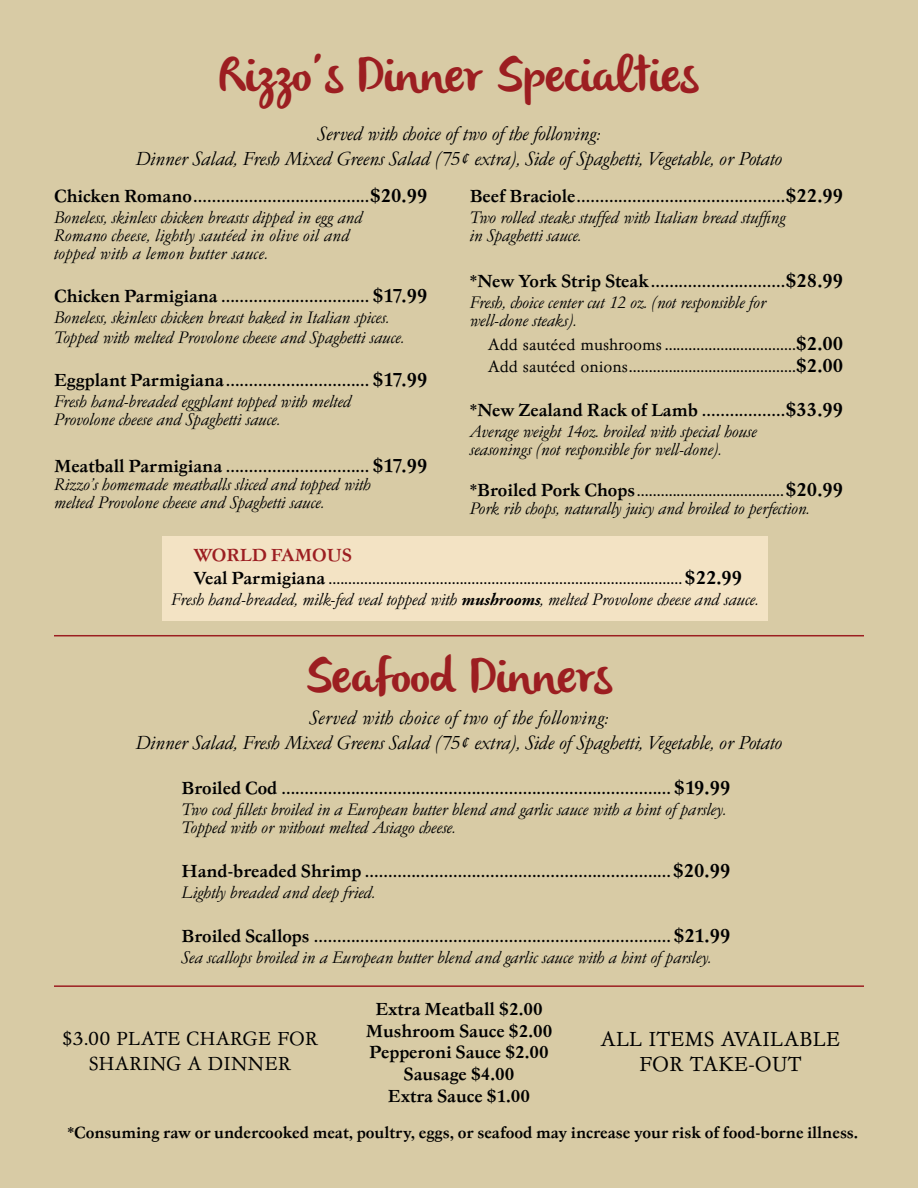
<style>
.page{position:relative;width:918px;height:1188px;background:#d8cba5}
.page>*{position:absolute;margin:0;border:0;box-sizing:border-box;transform-origin:0 0}
.t1{font:49.5px "olivier";color:#9c1e21}
.t2{font:21px/25.2px "Garamond No 4 T Ligh";color:#000;text-align:center}
.t3{font:19.5px/25.2px "Garamond No 4 T Ligh Ital";color:#000;text-align:center}
.t4{font:19.5px/25.2px "Garamond No 4 T Ligh";color:#000;text-align:center}
.t5{font:18px/22.2px "Garamond No 4 T Ligh";color:#000}
.t6{font:500 18px/21.6px "Garamond No 4 T";color:#000;text-align:center}
.t7{font:500 18px "Garamond No 4 T";color:#9c1e21}
.t8{font:17.25px/18px "Garamond No 4 T Ligh Ital";color:#000}
.t9{font:500 16.5px "Garamond No 4 T";color:#000}
.s1{font-family:"Garamond No 4 T";font-weight:500;font-size:18px}
.s2{font-family:"Garamond No 4 T";font-weight:500;font-size:19.5px}
.s3{font-size:16.5px}
.s4{font-family:"Garamond No 4 T Ligh";font-weight:400;font-size:21px}
.s5{font-size:19.5px}
.s6{font-family:"Garamond No 4 T";font-weight:500}
.s7{font-family:"Adobe Garamond Pro";font-weight:700;font-style:italic}
</style>
<div class="page">
<div style="left:162px;top:536px;width:606px;height:84px;background:#f3e3c4"></div>
<hr style="left:54px;top:635px;width:810px;height:1px;background:#9c1e21">
<hr style="left:54px;top:985px;width:810px;height:2px;background:#9c1e21">
<h1 class="t1" style="left:220px;top:47px;width:480px">Rizzo’s Dinner Specialties</h1>
<p class="t3" style="left:136px;top:121px;width:648px">Served with choice of two of the following:<br>Dinner Salad, Fresh Mixed Greens Salad (75¢ extra), Side of Spaghetti, Vegetable, or Potato</p>
<p class="t2" style="left:54px;top:183px;width:375px"><span class="s1">Chicken Romano</span>......................................<span class="s2">$20.99</span></p>
<p class="t8" style="left:54px;top:208px;width:310px">Boneless, skinless chicken breasts dipped in egg and<br>Romano cheese, lightly sautéed in olive oil and topped with a lemon butter sauce.</p>
<p class="t2" style="left:54px;top:283px;width:375px"><span class="s1">Chicken Parmigiana</span> ................................ <span class="s2">$17.99</span></p>
<p class="t8" style="left:54px;top:307px;width:352px;line-height:20.7px">Boneless, skinless chicken breast baked in Italian spices.<br>Topped with melted Provolone cheese and Spaghetti sauce.</p>
<p class="t2" style="left:54px;top:367px;width:375px"><span class="s1">Eggplant Parmigiana</span>............................... <span class="s2">$17.99</span></p>
<p class="t8" style="left:54px;top:393px;width:299px">Fresh hand-breaded eggplant topped with melted<br>Provolone cheese and Spaghetti sauce.</p>
<p class="t2" style="left:54px;top:453px;width:375px"><span class="s1">Meatball Parmigiana</span> ............................... <span class="s2">$17.99</span></p>
<p class="t8" style="left:54px;top:476px;width:319px">Rizzo’s homemade meatballs sliced and topped with melted Provolone cheese and Spaghetti sauce.</p>
<p class="t2" style="left:470px;top:183px;width:375px"><span class="s1">Beef Braciole</span>.............................................<span class="s2">$22.99</span></p>
<p class="t8" style="left:470px;top:208px;width:317px">Two rolled steaks stuffed with Italian bread stuffing in Spaghetti sauce.</p>
<p class="t2" style="left:470px;top:268px;width:375px"><span class="s1">*New York Strip Steak</span>.............................<span class="s2">$28.99</span></p>
<p class="t8" style="left:470px;top:294px;width:298px">Fresh, choice center cut 12 oz. (not responsible for well-done steaks).</p>
<p class="t5" style="left:488px;top:333px;width:357px"><span class="s3">Add sautéed mushrooms</span> .................................<span class="s2">$2.00<br></span><span class="s3">Add sautéed onions</span>..........................................<span class="s2">$2.00</span></p>
<p class="t6" style="left:470px;top:400px;width:375px">*New Zealand Rack of Lamb <span class="s4">..................</span><span class="s5">$33.99</span></p>
<p class="t8" style="left:470px;top:423px;width:289px">Average weight 14oz. broiled with special house seasonings (not responsible for well-done).</p>
<p class="t5" style="left:470px;top:479px;width:375px"><span class="s6">*Broiled Pork Chops</span>.....................................<span class="s2">$20.99</span></p>
<p class="t8" style="left:470px;top:499px;width:342px">Pork rib chops, naturally juicy and broiled to perfection.</p>
<p class="t7" style="left:193px;top:545px;width:160px">WORLD FAMOUS</p>
<p class="t5" style="left:193px;top:567px;width:551px"><span class="s6">Veal Parmigiana</span> .........................................................................................<span class="s2">$22.99</span></p>
<p class="t8" style="left:171px;top:590px;width:589px">Fresh hand-breaded, milk-fed veal topped with <span class="s7">mushrooms</span>, melted Provolone cheese and sauce.</p>
<h1 class="t1" style="left:306px;top:647px;width:308px">Seafood Dinners</h1>
<p class="t3" style="left:136px;top:706px;width:648px">Served with choice of two of the following:<br>Dinner Salad, Fresh Mixed Greens Salad (75¢ extra), Side of Spaghetti, Vegetable, or Potato</p>
<p class="t2" style="left:182px;top:775px;width:551px"><span class="s1">Broiled Cod</span> ....................................................................................<span class="s2">$19.99</span></p>
<p class="t8" style="left:182px;top:800px;width:547px">Two cod fillets broiled in a European butter blend and garlic sauce with a hint of parsley.<br>Topped with or without melted Asiago cheese.</p>
<p class="t2" style="left:182px;top:858px;width:551px"><span class="s1">Hand-breaded Shrimp</span> ..................................................................<span class="s2">$20.99</span></p>
<p class="t8" style="left:182px;top:884px;width:195px">Lightly breaded and deep fried.</p>
<p class="t2" style="left:182px;top:923px;width:550px"><span class="s1">Broiled Scallops</span> .............................................................................<span class="s2">$21.99</span></p>
<p class="t8" style="left:182px;top:949px;width:532px">Sea scallops broiled in a European butter blend and garlic sauce with a hint of parsley.</p>
<p class="t6" style="left:366px;top:999px;width:188px">Extra Meatball $2.00<br>Mushroom Sauce $2.00<br>Pepperoni Sauce $2.00<br>Sausage $4.00<br>Extra Sauce $1.00</p>
<p class="t4" style="left:62px;top:1026px;width:258px">$3.00 PLATE CHARGE FOR<br>SHARING A DINNER</p>
<p class="t2" style="left:600px;top:1027px;width:241px">ALL ITEMS AVAILABLE<br>FOR TAKE-OUT</p>
<p class="t9" style="left:67px;top:1123px;width:792px">*Consuming raw or undercooked meat, poultry, eggs, or seafood may increase your risk of food-borne illness.</p>
</div>
